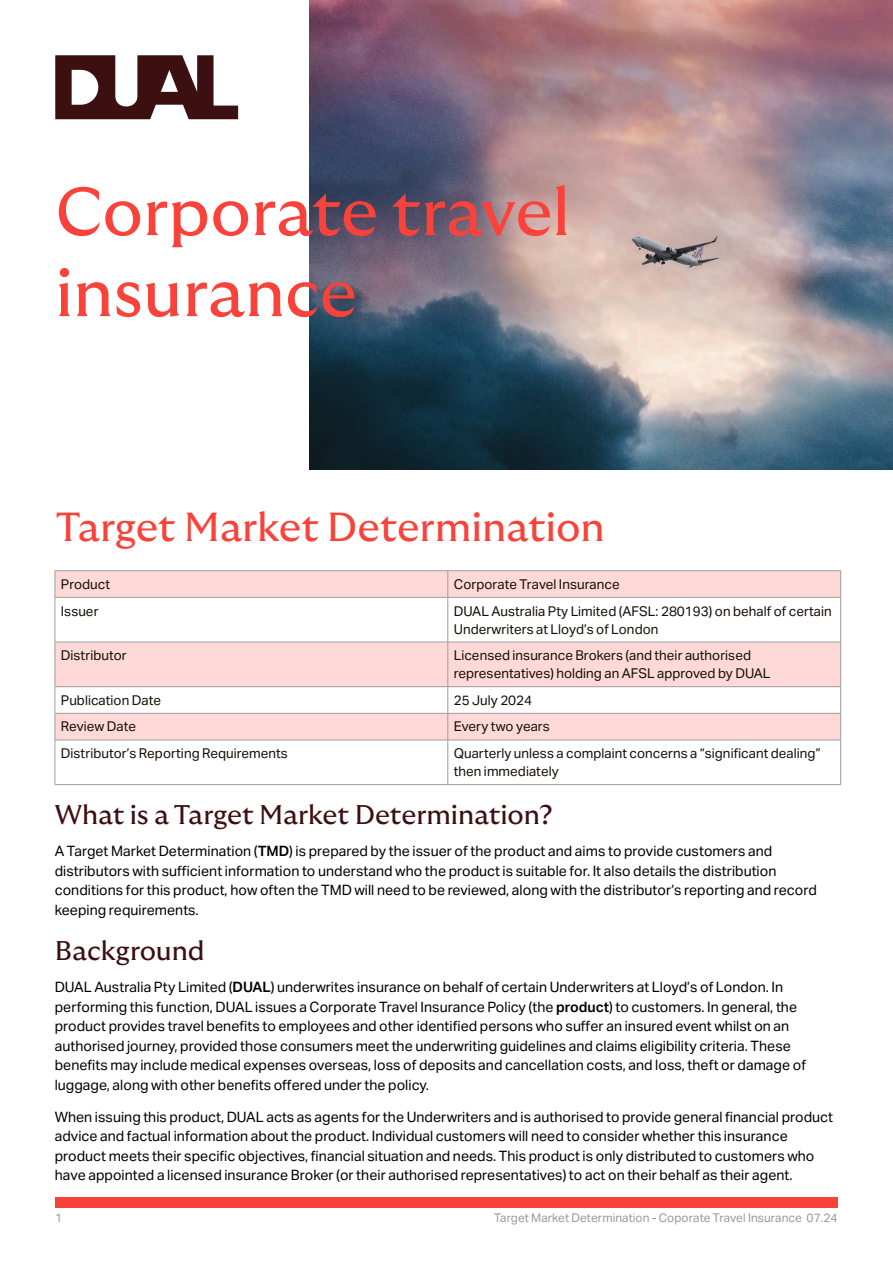
<style>
.page{position:relative;width:893px;height:1263px;background:#fff}
.page>*{position:absolute;margin:0;border:0;box-sizing:border-box;transform-origin:0 0}
.t1{font:67.5px/81px "GT Ultra Median";letter-spacing:-.005em;color:#f9423a}
.t2{font:40.5px "GT Ultra Median";letter-spacing:-.005em;color:#f9423a}
.t3{font:27px "GT Ultra Median";letter-spacing:-.005em;color:#3c0f11}
.t4{font:14.25px/19.5px "Aktiv Grotesk";color:#000}
.t5{font:13.5px/18px "Aktiv Grotesk";color:#140f06}
.t6{font:12px "Aktiv Grotesk";color:#999}
.s1{font-weight:600}
</style>
<div class="page">
<div style="left:55px;top:1197px;width:783px;height:11px;background:#f9423a"></div>
<img style="left:309px;top:0;width:584px;height:470px">
<svg style="left:55px;top:55px;width:183px;height:64px"></svg>
<svg style="left:56px;top:571px;width:784px;height:169px;fill:#fed9d7"></svg>
<hr style="left:55px;top:570px;width:393px;height:1px;background:#9d9d9d">
<svg style="left:55px;top:571px;width:1px;height:26px"></svg>
<hr style="left:448px;top:570px;width:393px;height:1px;background:#9d9d9d">
<svg style="left:448px;top:571px;width:1px;height:26px"></svg>
<svg style="left:840px;top:571px;width:1px;height:26px"></svg>
<hr style="left:55px;top:597px;width:393px;height:1px;background:#9d9d9d">
<hr style="left:55px;top:597px;width:1px;height:45px;background:#9d9d9d">
<hr style="left:448px;top:597px;width:393px;height:1px;background:#9d9d9d">
<hr style="left:448px;top:597px;width:1px;height:45px;background:#9d9d9d">
<hr style="left:840px;top:597px;width:1px;height:45px;background:#9d9d9d">
<hr style="left:55px;top:642px;width:393px;height:1px;background:#9d9d9d">
<hr style="left:55px;top:642px;width:1px;height:44px;background:#9d9d9d">
<hr style="left:448px;top:642px;width:393px;height:1px;background:#9d9d9d">
<hr style="left:448px;top:642px;width:1px;height:44px;background:#9d9d9d">
<hr style="left:840px;top:642px;width:1px;height:44px;background:#9d9d9d">
<hr style="left:55px;top:686px;width:393px;height:1px;background:#9d9d9d">
<hr style="left:448px;top:686px;width:393px;height:1px;background:#9d9d9d">
<hr style="left:55px;top:713px;width:393px;height:1px;background:#9d9d9d">
<svg style="left:55px;top:687px;width:1px;height:53px"></svg>
<hr style="left:448px;top:713px;width:393px;height:1px;background:#9d9d9d">
<svg style="left:448px;top:687px;width:1px;height:53px"></svg>
<svg style="left:840px;top:687px;width:1px;height:53px"></svg>
<hr style="left:55px;top:740px;width:393px;height:1px;background:#9d9d9d">
<hr style="left:55px;top:740px;width:1px;height:44px;background:#9d9d9d">
<hr style="left:448px;top:740px;width:393px;height:1px;background:#9d9d9d">
<hr style="left:448px;top:740px;width:1px;height:44px;background:#9d9d9d">
<hr style="left:840px;top:740px;width:1px;height:44px;background:#9d9d9d">
<hr style="left:55px;top:784px;width:393px;height:1px;background:#9d9d9d">
<hr style="left:448px;top:784px;width:393px;height:1px;background:#9d9d9d">
<h1 class="t1" style="left:55px;top:172px;width:517px">Corporate travel insurance</h1>
<h2 class="t2" style="left:56px;top:504px;width:550px">Target Market Determination</h2>
<p class="t5" style="left:61px;top:575px;width:51px">Product</p>
<p class="t5" style="left:454px;top:575px;width:167px">Corporate Travel Insurance</p>
<p class="t5" style="left:61px;top:602px;width:39px">Issuer</p>
<p class="t5" style="left:454px;top:602px;width:380px">DUAL Australia Pty Limited (AFSL: 280193) on behalf of certain<br>Underwriters at Lloyd’s of London</p>
<p class="t5" style="left:61px;top:646px;width:67px">Distributor</p>
<p class="t5" style="left:454px;top:646px;width:318px">Licensed insurance Brokers (and their authorised representatives) holding an AFSL approved by DUAL</p>
<p class="t5" style="left:61px;top:691px;width:102px">Publication Date</p>
<p class="t5" style="left:454px;top:691px;width:80px">25 July 2024</p>
<p class="t5" style="left:61px;top:718px;width:77px">Review Date</p>
<p class="t5" style="left:454px;top:718px;width:98px">Every two years</p>
<p class="t5" style="left:61px;top:744px;width:229px">Distributor’s Reporting Requirements</p>
<p class="t5" style="left:454px;top:744px;width:368px">Quarterly unless a complaint concerns a “significant dealing” then immediately</p>
<h3 class="t3" style="left:55px;top:800px;width:499px">What is a Target Market Determination?</h3>
<p class="t4" style="left:55px;top:841px;width:764px">A Target Market Determination (<span class="s1">TMD</span>) is prepared by the issuer of the product and aims to provide customers and distributors with sufficient information to understand who the product is suitable for. It also details the distribution conditions for this product, how often the TMD will need to be reviewed, along with the distributor’s reporting and record keeping requirements.</p>
<h3 class="t3" style="left:55px;top:935px;width:152px">Background</h3>
<p class="t4" style="left:55px;top:977px;width:753px">DUAL Australia Pty Limited (<span class="s1">DUAL</span>) underwrites insurance on behalf of certain Underwriters at Lloyd’s of London. In performing this function, DUAL issues a Corporate Travel Insurance Policy (the <span class="s1">product</span>) to customers. In general, the product provides travel benefits to employees and other identified persons who suffer an insured event whilst on an authorised journey, provided those consumers meet the underwriting guidelines and claims eligibility criteria. These benefits may include medical expenses overseas, loss of deposits and cancellation costs, and loss, theft or damage of luggage, along with other benefits offered under the policy.</p>
<p class="t4" style="left:55px;top:1107px;width:780px">When issuing this product, DUAL acts as agents for the Underwriters and is authorised to provide general financial product advice and factual information about the product. Individual customers will need to consider whether this insurance product meets their specific objectives, financial situation and needs. This product is only distributed to customers who have appointed a licensed insurance Broker (or their authorised representatives) to act on their behalf as their agent.</p>
<p class="t6" style="left:55px;top:1210px;width:9px">1</p>
<p class="t6" style="left:494px;top:1210px;width:345px">Target Market Determination - Coporate Travel Insurance 07.24</p>
</div>
